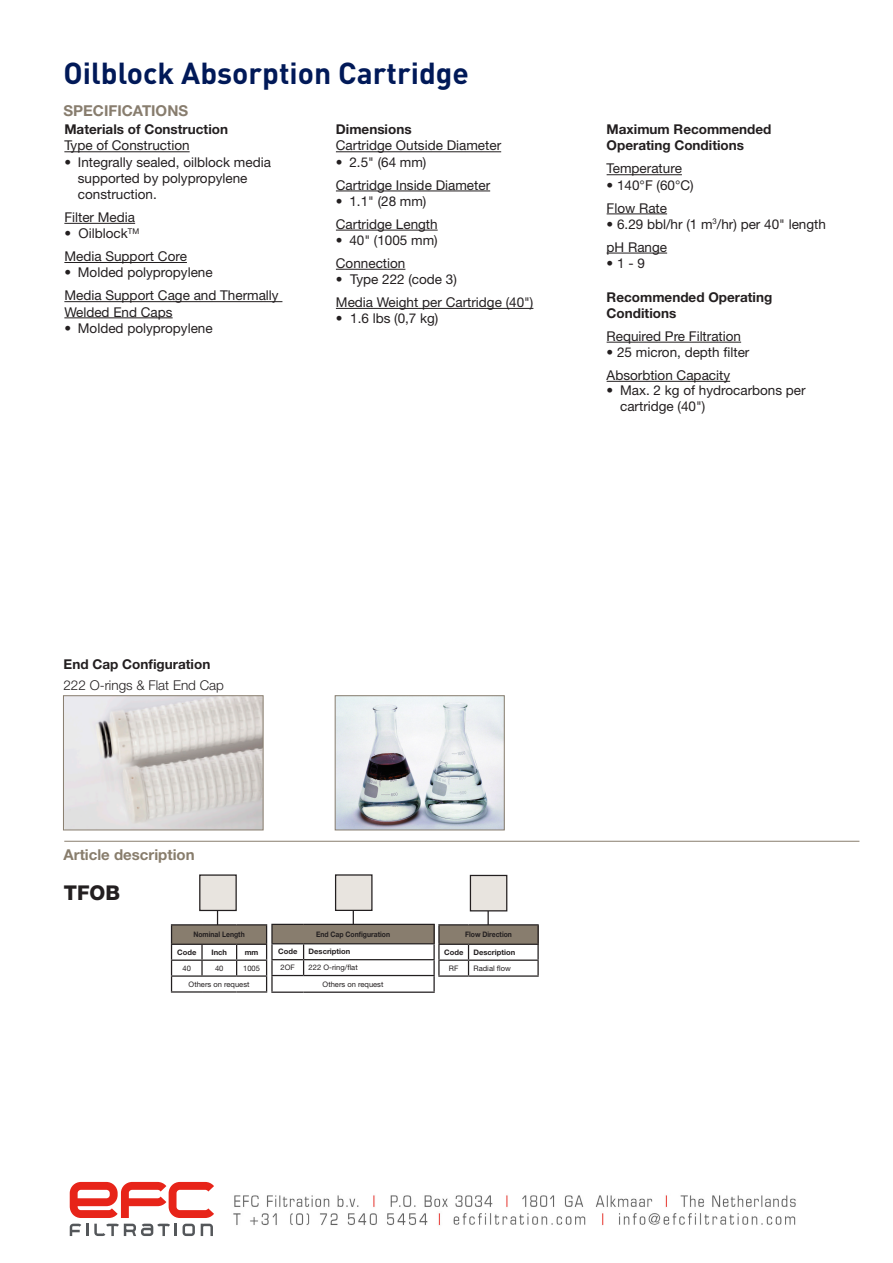
<style>
.page{position:relative;width:893px;height:1263px;background:#fff}
.page>*{position:absolute;margin:0;border:0;box-sizing:border-box;transform-origin:0 0}
.t1{font:700 30px "DINOT";color:#011958}
.t2{font:800 20.4px "Helvetica Neue LT Std";color:#231f20}
.t3{font:700 15px "Helvetica Neue LT Std";color:#887d6c}
.t4{font:700 15px "Helvetica Neue LT Std";color:#887d6e}
.t5{font:13.5px/23px "Helvetica Neue LT Std";color:#231f20}
.t6{font:700 13.5px/16.2px "Helvetica Neue LT Std";color:#231f20}
.t7{font:300 13.5px/21px "Helvetica Neue LT Std";color:#231f20}
.t8{font:7.5px/16.2px "Helvetica Neue LT Std";color:#231f20}
.t9{font:700 7.5px "Helvetica Neue LT Std";color:#231f20;scale:.9 1}
.t10{font:700 7.5px "Helvetica Neue LT Std";color:#231f20}
.s1{font-weight:400}
.s2{font-weight:700}
</style>
<div class="page">
<svg style="left:183px;top:1224px;width:12px;height:12px"></svg>
<svg style="left:201px;top:1224px;width:12px;height:12px"></svg>
<svg style="left:70px;top:1224px;width:107px;height:12px"></svg>
<svg style="left:70px;top:1182px;width:144px;height:36px"></svg>
<img style="left:233px;top:1195px;width:563px;height:31px">
<hr style="left:64px;top:151px;width:126px;height:1px;background:#231f20">
<hr style="left:64px;top:223px;width:71px;height:1px;background:#231f20">
<hr style="left:64px;top:262px;width:123px;height:1px;background:#231f20">
<hr style="left:64px;top:301px;width:218px;height:1px;background:#231f20">
<hr style="left:64px;top:317px;width:109px;height:1px;background:#231f20">
<hr style="left:336px;top:151px;width:165px;height:1px;background:#231f20">
<hr style="left:336px;top:191px;width:154px;height:1px;background:#231f20">
<hr style="left:336px;top:230px;width:102px;height:1px;background:#231f20">
<hr style="left:336px;top:269px;width:69px;height:1px;background:#231f20">
<hr style="left:336px;top:308px;width:197px;height:1px;background:#231f20">
<hr style="left:64px;top:841px;width:795px;height:1px;background:#887d6e">
<hr style="left:217px;top:905px;width:1px;height:36px;background:#231f20">
<div style="left:200px;top:875px;width:36px;height:35px;background:#e8e4df"></div>
<div style="left:199px;top:874px;width:38px;height:37px;border:1px solid #231f20"></div>
<hr style="left:487px;top:906px;width:2px;height:35px;background:#231f20">
<div style="left:470px;top:875px;width:37px;height:36px;background:#e8e4df"></div>
<div style="left:470px;top:875px;width:37px;height:36px;border:1px solid #231f20"></div>
<hr style="left:353px;top:905px;width:1px;height:35px;background:#231f20">
<div style="left:336px;top:875px;width:36px;height:35px;background:#e8e4df"></div>
<div style="left:335px;top:874px;width:38px;height:37px;border:1px solid #231f20"></div>
<hr style="left:438px;top:924px;width:30px;height:1px;background:#231f20">
<hr style="left:468px;top:924px;width:71px;height:1px;background:#231f20">
<hr style="left:271px;top:924px;width:33px;height:1px;background:#231f20">
<hr style="left:304px;top:924px;width:131px;height:1px;background:#231f20">
<hr style="left:271px;top:991px;width:33px;height:2px;background:#231f20">
<hr style="left:304px;top:991px;width:131px;height:2px;background:#231f20">
<hr style="left:171px;top:924px;width:31px;height:1px;background:#231f20">
<hr style="left:202px;top:924px;width:35px;height:1px;background:#231f20">
<hr style="left:237px;top:924px;width:30px;height:1px;background:#231f20">
<svg style="left:171px;top:925px;width:368px;height:67px"></svg>
<hr style="left:171px;top:991px;width:31px;height:1px;background:#231f20">
<hr style="left:202px;top:991px;width:35px;height:1px;background:#231f20">
<hr style="left:237px;top:991px;width:30px;height:1px;background:#231f20">
<img style="left:337px;top:697px;width:166px;height:131px">
<div style="left:335px;top:695px;width:170px;height:135px;border:1px solid #887d6e"></div>
<hr style="left:607px;top:174px;width:75px;height:1px;background:#231f20">
<hr style="left:607px;top:214px;width:60px;height:1px;background:#231f20">
<hr style="left:607px;top:253px;width:60px;height:1px;background:#231f20">
<hr style="left:607px;top:342px;width:134px;height:1px;background:#231f20">
<hr style="left:607px;top:381px;width:123px;height:1px;background:#231f20">
<img style="left:65px;top:697px;width:196px;height:131px">
<div style="left:63px;top:695px;width:200px;height:135px;border:1px solid #887d6e"></div>
<p class="t1" style="left:64px;top:53px;width:407px">Oilblock Absorption Cartridge</p>
<p class="t6" style="left:64px;top:121px;width:165px">Materials of Construction<br><span class="s1">Type of Construction</span></p>
<p class="t5" style="left:78px;top:154px;width:195px;line-height:16.2px;text-indent:-14px">• Integrally sealed, oilblock media supported by polypropylene construction.</p>
<p class="t5" style="left:64px;top:206px;width:72px">Filter Media</p>
<p class="t5" style="left:64px;top:222px;width:124px">• Oilblock<sup>TM<br></sup>Media Support Core</p>
<p class="t5" style="left:64px;top:261px;width:216px">• Molded polypropylene<br>Media Support Cage and Thermally</p>
<p class="t5" style="left:64px;top:300px;width:110px">Welded End Caps</p>
<p class="t5" style="left:64px;top:316px;width:150px">• Molded polypropylene</p>
<p class="t4" style="left:63px;top:101px;width:126px">SPECIFICATIONS</p>
<p class="t5" style="left:336px;top:121px;width:167px;line-height:16.2px"><span class="s2">Dimensions<br></span>Cartridge Outside Diameter</p>
<p class="t5" style="left:336px;top:150px;width:156px">• 2.5" (64 mm)<br>Cartridge Inside Diameter</p>
<p class="t5" style="left:336px;top:189px;width:103px">• 1.1" (28 mm)<br>Cartridge Length</p>
<p class="t5" style="left:336px;top:228px;width:103px">• 40" (1005 mm)<br>Connection</p>
<p class="t5" style="left:336px;top:268px;width:199px">• Type 222 (code 3)<br>Media Weight per Cartridge (40")</p>
<p class="t5" style="left:336px;top:307px;width:104px">• 1.6 lbs (0,7 kg)</p>
<p class="t6" style="left:607px;top:121px;width:166px">Maximum Recommended<br>Operating Conditions</p>
<p class="t5" style="left:607px;top:157px;width:77px">Temperature</p>
<p class="t5" style="left:607px;top:173px;width:89px">• 140°F (60°C)<br>Flow Rate</p>
<p class="t5" style="left:607px;top:212px;width:221px">• 6.29 bbl/hr (1 m<sup>3</sup>/hr) per 40" length pH Range</p>
<p class="t5" style="left:607px;top:251px;width:40px">• 1 - 9</p>
<p class="t6" style="left:607px;top:288px;width:167px">Recommended Operating<br>Conditions</p>
<p class="t5" style="left:607px;top:324px;width:136px">Required Pre Filtration</p>
<p class="t5" style="left:607px;top:341px;width:144px">• 25 micron, depth filter<br>Absorbtion Capacity</p>
<p class="t5" style="left:620px;top:382px;width:187px;line-height:16.2px;text-indent:-14px">• Max. 2 kg of hydrocarbons per cartridge (40")</p>
<p class="t7" style="left:63px;top:653px;width:162px"><span class="s2">End Cap Configuration<br></span>222 O-rings &amp; Flat End Cap</p>
<p class="t3" style="left:64px;top:845px;width:133px">Article description</p>
<p class="t2" style="left:64px;top:880px;width:58px">TFOB</p>
<p class="t9" style="left:193px;top:930px;width:59px">Nominal Length</p>
<p class="t10" style="left:177px;top:947px;width:21px">Code</p>
<p class="t10" style="left:212px;top:947px;width:17px">Inch</p>
<p class="t10" style="left:245px;top:947px;width:15px">mm</p>
<p class="t8" style="left:183px;top:960px;width:10px">40</p>
<p class="t8" style="left:215px;top:960px;width:10px">40</p>
<p class="t8" style="left:189px;top:960px;width:73px;text-indent:55px">1005<br>Others on request</p>
<p class="t9" style="left:316px;top:929px;width:84px">End Cap Configuration</p>
<p class="t10" style="left:278px;top:947px;width:21px">Code</p>
<p class="t10" style="left:309px;top:947px;width:43px">Description</p>
<p class="t8" style="left:281px;top:959px;width:16px">2OF</p>
<p class="t8" style="left:323px;top:959px;width:62px;text-indent:-14px">222 O-ring/flat<br>Others on request</p>
<p class="t9" style="left:465px;top:930px;width:54px">Flow Direction</p>
<p class="t10" style="left:444px;top:947px;width:21px">Code</p>
<p class="t10" style="left:474px;top:947px;width:43px">Description</p>
<p class="t8" style="left:449px;top:960px;width:11px">RF</p>
<p class="t8" style="left:474px;top:960px;width:39px">Radial flow</p>
</div>
